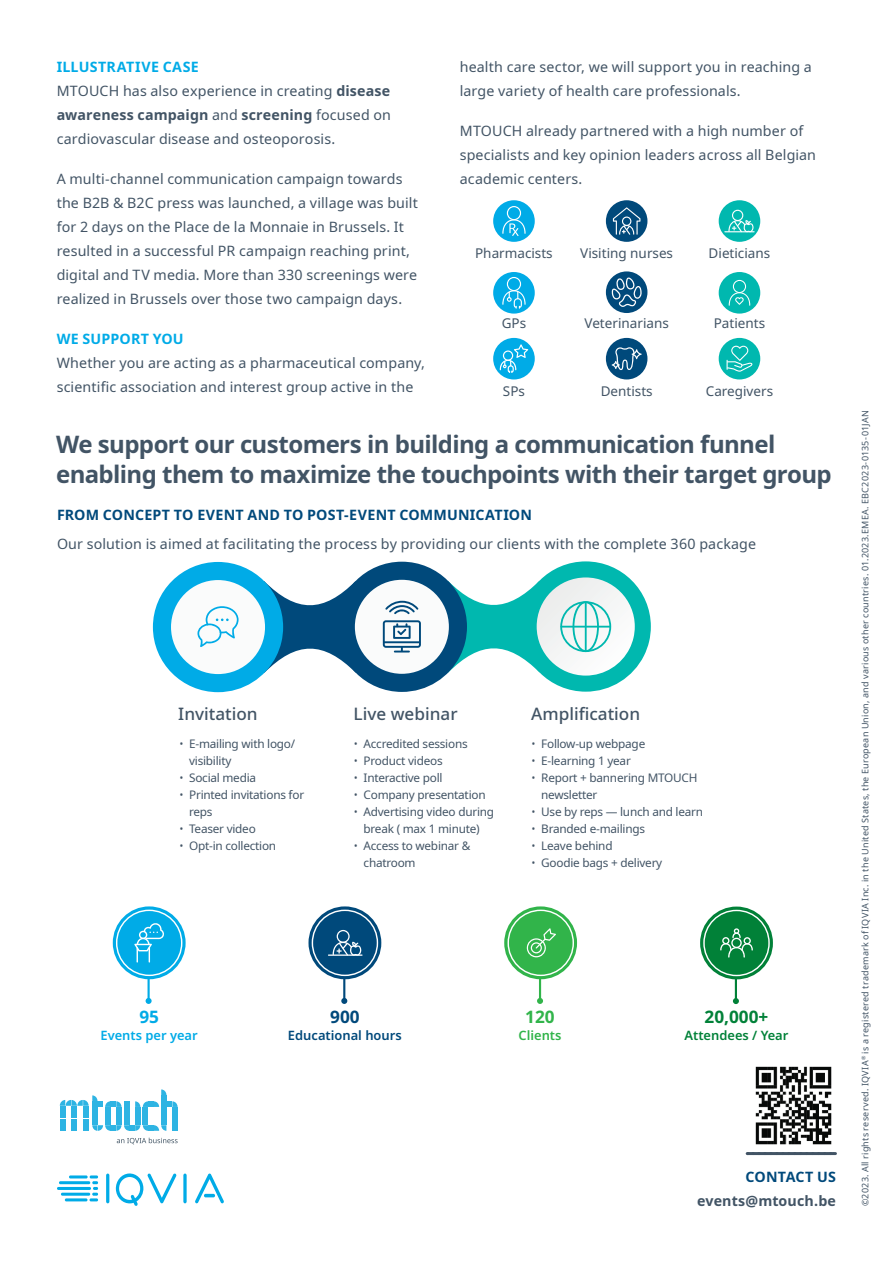
<style>
.page{position:relative;width:893px;height:1263px;background:#fff}
.page>*{position:absolute;margin:0;border:0;box-sizing:border-box;transform-origin:0 0}
.t1{font:700 24px/30px "Noto Sans";letter-spacing:-.025em;color:#425465}
.t2{font:700 17.25px "Noto Sans";color:#018138}
.t3{font:700 17.25px "Noto Sans";color:#00497b}
.t4{font:700 17.25px "Noto Sans";color:#31b44a}
.t5{font:700 17.25px "Noto Sans";color:#00abe7}
.t6{font:500 17.1px "Noto Sans";color:#425465}
.t7{font:14.25px/24px "Noto Sans";letter-spacing:.01em;color:#425465}
.t8{font:700 14.25px "Noto Sans";letter-spacing:.01em;color:#00497b}
.t9{font:700 14.25px "Noto Sans";letter-spacing:.005em;color:#425465}
.t10{font:700 14.25px "Noto Sans";letter-spacing:.01em;color:#00abe7}
.t11{font:13.5px "Noto Sans";color:#425465}
.t12{font:600 12.9px "Noto Sans";color:#00497b}
.t13{font:600 12.9px "Noto Sans";color:#018138}
.t14{font:600 12.9px "Noto Sans";color:#00abe7}
.t15{font:600 12.9px "Noto Sans";color:#31b44a}
.t16{font:11.85px "Noto Sans";letter-spacing:-.02em;color:#425465}
.t17{font:9px "Noto Sans";letter-spacing:.025em;color:#425465}
.s1{font-weight:700;color:#00abe7}
.s2{font-weight:700}
.s3{font-size:17.7px}
</style>
<div class="page">
<hr style="left:106px;top:1173px;width:3px;height:30px;background:#00abe7;border-radius:2px">
<svg style="left:183px;top:1173px;width:4px;height:30px"></svg>
<svg style="left:115px;top:1173px;width:62px;height:33px"></svg>
<svg style="left:195px;top:1173px;width:29px;height:30px"></svg>
<hr style="left:65px;top:1198px;width:23px;height:3px;background:#00abe7">
<svg style="left:90px;top:1175px;width:8px;height:26px"></svg>
<hr style="left:61px;top:1193px;width:29px;height:3px;background:#00abe7">
<hr style="left:57px;top:1187px;width:34px;height:3px;background:#00abe7">
<hr style="left:59px;top:1181px;width:31px;height:3px;background:#00abe7">
<hr style="left:69px;top:1175px;width:19px;height:3px;background:#00abe7">
<svg style="left:60px;top:1089px;width:118px;height:42px"></svg>
<svg style="left:117px;top:1138px;width:61px;height:6px"></svg>
<svg style="left:747px;top:1152px;width:88px;height:3px"></svg>
<svg style="left:153px;top:561px;width:498px;height:131px"></svg>
<hr style="left:585px;top:602px;width:2px;height:49px;background:#00b8af">
<hr style="left:561px;top:626px;width:50px;height:1px;background:#00b8af">
<svg style="left:146px;top:998px;width:6px;height:6px"></svg>
<hr style="left:148px;top:919px;width:2px;height:82px;background:#00abe7">
<svg style="left:113px;top:906px;width:73px;height:73px;background:#18b2e9"></svg>
<svg style="left:134px;top:922px;width:31px;height:40px"></svg>
<div style="left:116px;top:909px;width:66px;height:67px;border:1px solid #fff;border-radius:50%"></div>
<svg style="left:341px;top:998px;width:6px;height:6px"></svg>
<hr style="left:343px;top:919px;width:2px;height:82px;background:#00497b">
<div style="left:308px;top:906px;width:73px;height:73px;background:#00497b;border-radius:50%"></div>
<svg style="left:333px;top:930px;width:28px;height:24px"></svg>
<hr style="left:328px;top:954px;width:35px;height:2px;background:#fff">
<div style="left:312px;top:909px;width:66px;height:67px;border:1px solid #fff;border-radius:50%"></div>
<svg style="left:537px;top:998px;width:6px;height:6px"></svg>
<hr style="left:539px;top:919px;width:2px;height:82px;background:#31b44a">
<div style="left:504px;top:906px;width:73px;height:73px;background:#31b44a;border-radius:50%"></div>
<div style="left:507px;top:909px;width:67px;height:67px;border:1px solid #fff;border-radius:50%"></div>
<svg style="left:527px;top:928px;width:29px;height:29px"></svg>
<svg style="left:733px;top:998px;width:6px;height:6px"></svg>
<hr style="left:735px;top:919px;width:2px;height:82px;background:#018138">
<svg style="left:700px;top:906px;width:73px;height:73px;background:#168b49"></svg>
<div style="left:703px;top:910px;width:67px;height:66px;border:1px solid #fff;border-radius:50%"></div>
<svg style="left:720px;top:928px;width:33px;height:29px"></svg>
<div style="left:493px;top:200px;width:42px;height:42px;background:#00abe7;border-radius:50%"></div>
<svg style="left:502px;top:206px;width:24px;height:30px"></svg>
<div style="left:493px;top:272px;width:42px;height:42px;background:#00abe7;border-radius:50%"></div>
<svg style="left:502px;top:277px;width:24px;height:32px"></svg>
<div style="left:493px;top:338px;width:42px;height:41px;background:#00abe7;border-radius:50%"></div>
<svg style="left:500px;top:344px;width:28px;height:29px"></svg>
<div style="left:606px;top:200px;width:41px;height:42px;background:#00497b;border-radius:50%"></div>
<svg style="left:613px;top:207px;width:27px;height:28px"></svg>
<div style="left:606px;top:271px;width:41px;height:42px;background:#00497b;border-radius:50%"></div>
<svg style="left:611px;top:277px;width:31px;height:30px"></svg>
<div style="left:606px;top:338px;width:41px;height:41px;background:#00497b;border-radius:50%"></div>
<svg style="left:612px;top:347px;width:30px;height:23px"></svg>
<div style="left:719px;top:200px;width:41px;height:42px;background:#00b8af;border-radius:50%"></div>
<svg style="left:728px;top:210px;width:26px;height:21px"></svg>
<hr style="left:724px;top:231px;width:31px;height:1px;background:#fff">
<div style="left:719px;top:272px;width:41px;height:42px;background:#00b8af;border-radius:50%"></div>
<svg style="left:729px;top:280px;width:21px;height:26px"></svg>
<div style="left:719px;top:338px;width:41px;height:41px;background:#00b8af;border-radius:50%"></div>
<svg style="left:727px;top:346px;width:26px;height:26px"></svg>
<img style="left:756px;top:1067px;width:76px;height:77px">
<p class="t7" style="left:57px;top:55px;width:336px"><span class="s1">ILLUSTRATIVE CASE<br></span>MTOUCH has also experience in creating <span class="s2">disease awareness campaign</span> and <span class="s2">screening</span> focused on cardiovascular disease and osteoporosis.</p>
<p class="t7" style="left:57px;top:167px;width:363px">A multi-channel communication campaign towards the B2B &amp; B2C press was launched, a village was built for 2 days on the Place de la Monnaie in Brussels. It resulted in a successful PR campaign reaching print, digital and TV media. More than 330 screenings were realized in Brussels over those two campaign days.</p>
<p class="t10" style="left:57px;top:329px;width:129px">WE SUPPORT YOU</p>
<p class="t7" style="left:57px;top:351px;width:370px">Whether you are acting as a pharmaceutical company, scientific association and interest group active in the</p>
<p class="t7" style="left:460px;top:55px;width:354px">health care sector, we will support you in reaching a large variety of health care professionals.</p>
<p class="t7" style="left:460px;top:119px;width:358px">MTOUCH already partnered with a high number of specialists and key opinion leaders across all Belgian academic centers.</p>
<p class="t11" style="left:475px;top:245px;width:79px">Pharmacists</p>
<p class="t11" style="left:580px;top:245px;width:94px">Visiting nurses</p>
<p class="t11" style="left:709px;top:245px;width:63px">Dieticians</p>
<p class="t11" style="left:502px;top:316px;width:26px">GPs</p>
<p class="t11" style="left:503px;top:383px;width:24px">SPs</p>
<p class="t11" style="left:584px;top:316px;width:86px">Veterinarians</p>
<p class="t11" style="left:601px;top:383px;width:53px">Dentists</p>
<p class="t11" style="left:714px;top:316px;width:53px">Patients</p>
<p class="t11" style="left:706px;top:383px;width:69px">Caregivers</p>
<h1 class="t1" style="left:56px;top:430px;width:777px">We support our customers in building a communication funnel enabling them to maximize the touchpoints with their target group</h1>
<p class="t8" style="left:57px;top:505px;width:476px">FROM CONCEPT TO EVENT AND TO POST-EVENT COMMUNICATION</p>
<p class="t7" style="left:57px;top:532px;width:701px">Our solution is aimed at facilitating the process by providing our clients with the complete 360 package</p>
<p class="t6" style="left:178px;top:702px;width:81px">Invitation</p>
<p class="t6" style="left:354px;top:702px;width:106px">Live webinar</p>
<p class="t6" style="left:531px;top:702px;width:111px">Amplification</p>
<p class="t16" style="left:179px;top:736px;width:118px"><span class="s3">‧</span> E-mailing with logo/</p>
<p class="t16" style="left:189px;top:753px;width:44px">visibility</p>
<p class="t16" style="left:179px;top:770px;width:79px"><span class="s3">‧</span> Social media</p>
<p class="t16" style="left:179px;top:787px;width:127px"><span class="s3">‧</span> Printed invitations for</p>
<p class="t16" style="left:189px;top:804px;width:25px">reps</p>
<p class="t16" style="left:179px;top:821px;width:78px"><span class="s3">‧</span> Teaser video</p>
<p class="t16" style="left:179px;top:837px;width:99px"><span class="s3">‧</span> Opt-in collection</p>
<p class="t16" style="left:354px;top:736px;width:116px"><span class="s3">‧</span> Accredited sessions</p>
<p class="t16" style="left:354px;top:753px;width:91px"><span class="s3">‧</span> Product videos</p>
<p class="t16" style="left:354px;top:770px;width:91px"><span class="s3">‧</span> Interactive poll</p>
<p class="t16" style="left:354px;top:787px;width:134px"><span class="s3">‧</span> Company presentation</p>
<p class="t16" style="left:354px;top:804px;width:142px"><span class="s3">‧</span> Advertising video during</p>
<p class="t16" style="left:364px;top:820px;width:118px">break ( max 1 minute)</p>
<p class="t16" style="left:354px;top:837px;width:118px"><span class="s3">‧</span> Access to webinar &amp;</p>
<p class="t16" style="left:364px;top:854px;width:54px">chatroom</p>
<p class="t16" style="left:531px;top:736px;width:116px"><span class="s3">‧</span> Follow-up webpage</p>
<p class="t16" style="left:531px;top:753px;width:101px"><span class="s3">‧</span> E-learning 1 year</p>
<p class="t16" style="left:531px;top:770px;width:168px"><span class="s3">‧</span> Report + bannering MTOUCH</p>
<p class="t16" style="left:541px;top:787px;width:58px">newsletter</p>
<p class="t16" style="left:531px;top:804px;width:173px"><span class="s3">‧</span> Use by reps — lunch and learn</p>
<p class="t16" style="left:531px;top:821px;width:115px"><span class="s3">‧</span> Branded e-mailings</p>
<p class="t16" style="left:531px;top:837px;width:83px"><span class="s3">‧</span> Leave behind</p>
<p class="t16" style="left:531px;top:854px;width:133px"><span class="s3">‧</span> Goodie bags + delivery</p>
<p class="t5" style="left:139px;top:1007px;width:21px">95</p>
<p class="t3" style="left:330px;top:1007px;width:31px">900</p>
<p class="t4" style="left:525px;top:1007px;width:31px">120</p>
<p class="t2" style="left:705px;top:1007px;width:65px">20,000+</p>
<p class="t14" style="left:101px;top:1027px;width:99px">Events per year</p>
<p class="t12" style="left:288px;top:1028px;width:115px">Educational hours</p>
<p class="t15" style="left:519px;top:1028px;width:44px">Clients</p>
<p class="t13" style="left:684px;top:1028px;width:105px">Attendees / Year</p>
<p class="t8" style="left:746px;top:1167px;width:92px">CONTACT US</p>
<p class="t9" style="left:697px;top:1191px;width:140px">events@mtouch.be</p>
<p class="t17" style="left:859px;top:1206px;width:797px;rotate:-90deg">©2023. All rights reserved. IQVIA<sup>®</sup> is a registered trademark of IQVIA Inc. in the United States, the European Union, and various other countries. 01.2023.EMEA. EBC2023-0135-01JAN</p>
</div>
